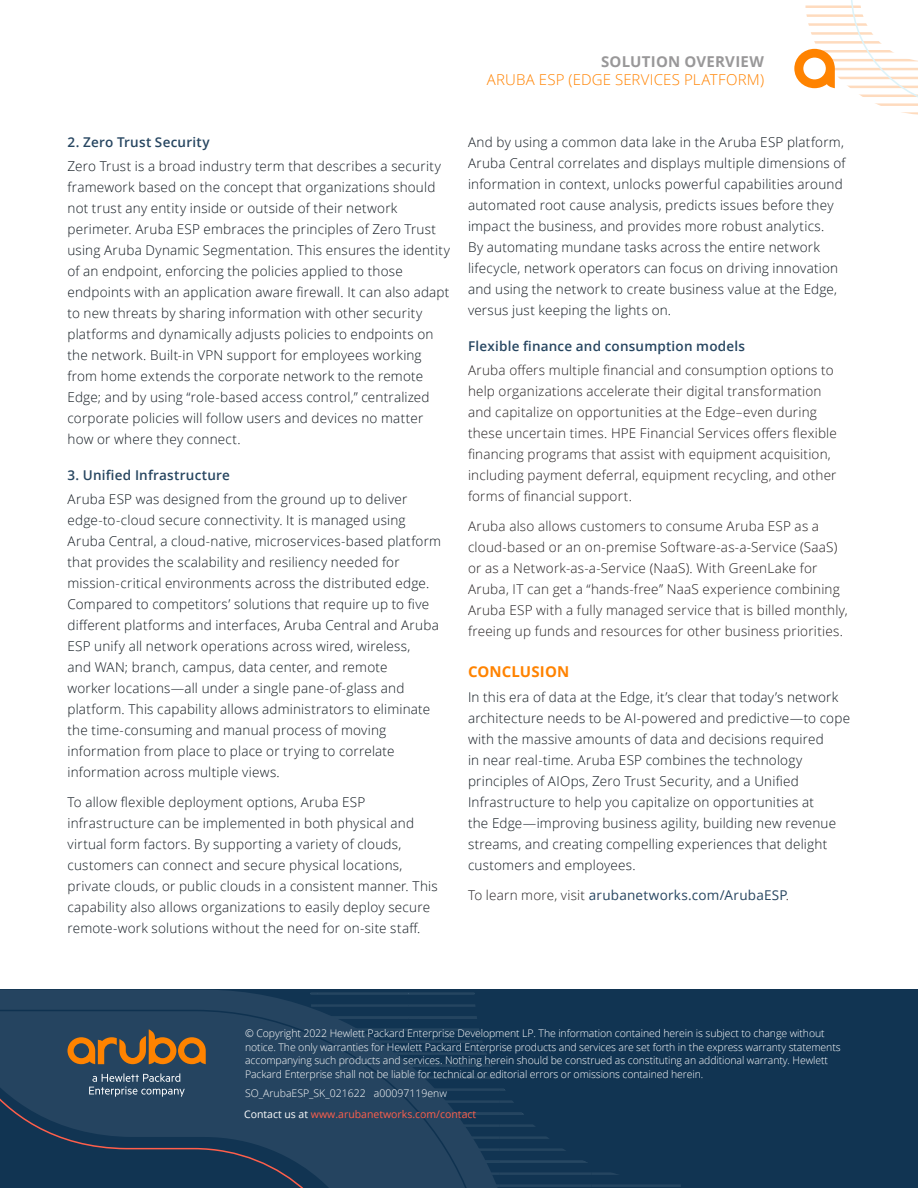
<style>
.page{position:relative;width:918px;height:1188px;background:#fff}
.page>*{position:absolute;margin:0;border:0;box-sizing:border-box;transform-origin:0 0}
.t1{font:300 15px "Open Sans";letter-spacing:.01em;color:#ff8300}
.t2{font:700 15px "Open Sans";letter-spacing:.015em;color:#999899}
.t3{font:700 15px "Open Sans";letter-spacing:.01em;color:#ff8300}
.t4{font:300 13.5px/21px "Open Sans";letter-spacing:.015em;color:#10181f}
.t5{font:300 13.5px/21px "Open Sans";letter-spacing:.015em;color:#231f20}
.t6{font:600 13.5px "Open Sans";letter-spacing:.015em;color:#274661}
.t7{font:13.5px "Open Sans";letter-spacing:.015em;color:#274661}
.t8{font:300 10.5px/13.5px "Open Sans";letter-spacing:-.01em;color:#fff}
.s1{font-weight:300;color:#231f20}
.s2{font-weight:400}
.s3{font-weight:400;color:#ff5f4b}
</style>
<div class="page">
<svg style="left:794px;top:0;width:124px;height:115px"></svg>
<div style="left:0;top:990px;width:918px;height:198px;background:#113452"></div>
<hr style="left:500px;top:1184px;width:91px;height:3px;background:#4b667c">
<hr style="left:500px;top:1172px;width:91px;height:3px;background:#4b667c">
<hr style="left:500px;top:1162px;width:91px;height:1px;background:#4b667c">
<hr style="left:500px;top:1136px;width:86px;height:3px;background:#4b667c">
<hr style="left:500px;top:1124px;width:86px;height:3px;background:#4b667c">
<hr style="left:500px;top:1148px;width:86px;height:3px;background:#4b667c">
<hr style="left:500px;top:1160px;width:86px;height:2px;background:#4b667c">
<hr style="left:500px;top:1088px;width:86px;height:3px;background:#4b667c">
<hr style="left:500px;top:1081px;width:86px;height:1px;background:#4b667c">
<hr style="left:500px;top:1100px;width:86px;height:3px;background:#4b667c">
<hr style="left:500px;top:1112px;width:86px;height:3px;background:#4b667c">
<hr style="left:591px;top:1184px;width:90px;height:3px;background:#4b667c">
<hr style="left:591px;top:1172px;width:90px;height:3px;background:#4b667c">
<hr style="left:591px;top:1187px;width:90px;height:1px;background:#4b667c">
<hr style="left:591px;top:1164px;width:90px;height:1px;background:#4b667c">
<svg style="left:0;top:990px;width:518px;height:198px"></svg>
<svg style="left:0;top:1009px;width:490px;height:179px"></svg>
<svg style="left:89px;top:1073px;width:96px;height:24px;background:#4c657c"></svg>
<svg style="left:67px;top:1029px;width:139px;height:35px;background:#7c5d39"></svg>
<p class="t2" style="left:601px;top:51px;width:165px">SOLUTION OVERVIEW</p>
<p class="t1" style="left:487px;top:69px;width:279px">ARUBA ESP (EDGE SERVICES PLATFORM)</p>
<p class="t6" style="left:68px;top:133px;width:144px">2. Zero Trust Security</p>
<p class="t4" style="left:68px;top:155px;width:384px">Zero Trust is a broad industry term that describes a security framework based on the concept that organizations should not trust any entity inside or outside of their network perimeter. Aruba ESP embraces the principles of Zero Trust using Aruba Dynamic Segmentation. This ensures the identity of an endpoint, enforcing the policies applied to those endpoints with an application aware firewall. It can also adapt to new threats by sharing information with other security platforms and dynamically adjusts policies to endpoints on the network. Built-in VPN support for employees working from home extends the corporate network to the remote Edge; and by using “role-based access control,” centralized corporate policies will follow users and devices no matter how or where they connect.</p>
<p class="t6" style="left:68px;top:466px;width:164px">3. Unified Infrastructure</p>
<p class="t4" style="left:68px;top:488px;width:375px">Aruba ESP was designed from the ground up to deliver edge-to-cloud secure connectivity. It is managed using Aruba Central, a cloud-native, microservices-based platform that provides the scalability and resiliency needed for mission-critical environments across the distributed edge.<br>Compared to competitors’ solutions that require up to five different platforms and interfaces, Aruba Central and Aruba ESP unify all network operations across wired, wireless,<br>and WAN; branch, campus, data center, and remote<br>worker locations—all under a single pane-of-glass and platform. This capability allows administrators to eliminate the time-consuming and manual process of moving information from place to place or trying to correlate information across multiple views.</p>
<p class="t4" style="left:68px;top:791px;width:372px">To allow flexible deployment options, Aruba ESP infrastructure can be implemented in both physical and virtual form factors. By supporting a variety of clouds, customers can connect and secure physical locations, private clouds, or public clouds in a consistent manner. This capability also allows organizations to easily deploy secure remote-work solutions without the need for on-site staff.</p>
<p class="t4" style="left:468px;top:131px;width:379px">And by using a common data lake in the Aruba ESP platform, Aruba Central correlates and displays multiple dimensions of information in context, unlocks powerful capabilities around automated root cause analysis, predicts issues before they impact the business, and provides more robust analytics.<br>By automating mundane tasks across the entire network lifecycle, network operators can focus on driving innovation and using the network to create business value at the Edge, versus just keeping the lights on.</p>
<p class="t6" style="left:468px;top:337px;width:279px">Flexible finance and consumption models</p>
<p class="t5" style="left:468px;top:359px;width:370px">Aruba offers multiple financial and consumption options to help organizations accelerate their digital transformation and capitalize on opportunities at the Edge–even during these uncertain times. HPE Financial Services offers flexible financing programs that assist with equipment acquisition, including payment deferral, equipment recycling, and other forms of financial support.</p>
<p class="t5" style="left:468px;top:515px;width:381px">Aruba also allows customers to consume Aruba ESP as a cloud-based or an on-premise Software-as-a-Service (SaaS) or as a Network-as-a-Service (NaaS). With GreenLake for Aruba, IT can get a “hands-free” NaaS experience combining Aruba ESP with a fully managed service that is billed monthly, freeing up funds and resources for other business priorities.</p>
<p class="t3" style="left:468px;top:661px;width:103px">CONCLUSION</p>
<p class="t4" style="left:468px;top:686px;width:384px">In this era of data at the Edge, it’s clear that today’s network architecture needs to be AI-powered and predictive—to cope with the massive amounts of data and decisions required<br>in near real-time. Aruba ESP combines the technology principles of AIOps, Zero Trust Security, and a Unified Infrastructure to help you capitalize on opportunities at<br>the Edge—improving business agility, building new revenue streams, and creating compelling experiences that delight customers and employees.</p>
<p class="t7" style="left:468px;top:886px;width:323px"><span class="s1">To learn more, visit</span> arubanetworks.com/ArubaESP<span class="s1">.</span></p>
<p class="t8" style="left:245px;top:1027px;width:597px">© Copyright 2022 Hewlett Packard Enterprise Development LP. The information contained herein is subject to change without notice. The only warranties for Hewlett Packard Enterprise products and services are set forth in the express warranty statements accompanying such products and services. Nothing herein should be construed as constituting an additional warranty. Hewlett Packard Enterprise shall not be liable for technical or editorial errors or omissions contained herein.</p>
<p class="t8" style="left:244px;top:1082px;width:234px;line-height:20.9px">SO_ArubaESP_SK_021622 a00097119enw<br><span class="s2">Contact us at</span> <span class="s3">www.arubanetworks.com/contact</span></p>
</div>
